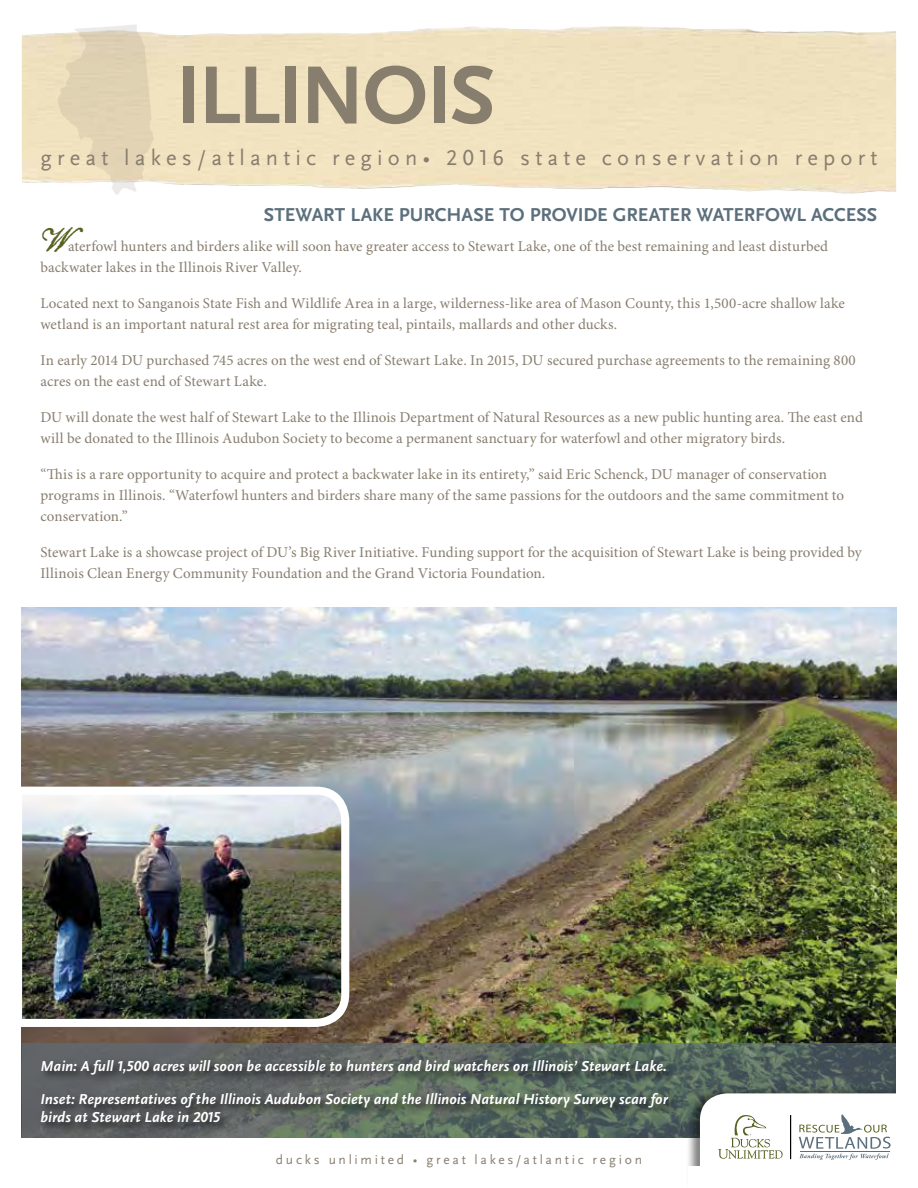
<style>
.page{position:relative;width:918px;height:1188px;background:#fff}
.page>*{position:absolute;margin:0;border:0;box-sizing:border-box;transform-origin:0 0}
.t1{font:700 85.5px "Scala Sans OT";letter-spacing:-.03em;color:#887e6e}
.t2{font:36px "Archive Petite Script";color:#556221}
.t3{font:22.5px "Scala Sans OT";letter-spacing:.23em;color:#887e6f}
.t4{font:700 19.5px "Scala Sans OT";letter-spacing:-.005em;color:#5c6f7c}
.t5{font:15px/21px "Minion Pro";letter-spacing:.005em;color:#887e6f}
.t6{font:italic 700 15px/18px "Scala Sans OT";letter-spacing:.005em;color:#fff}
.t7{font:13.5px "Scala Sans OT";letter-spacing:.205em;color:#887e6f}
</style>
<div class="page">
<div style="left:19px;top:19px;width:879px;height:177px;background:#884e00;opacity:.05"></div>
<img style="left:22px;top:608px;width:874px;height:435px">
<svg style="left:22px;top:1043px;width:874px;height:95px;background:#596561"></svg>
<div style="left:39px;top:1057px;width:641px;height:77px;background:#000;opacity:.75"></div>
<svg style="left:58px;top:24px;width:96px;height:171px;background:#e6dabe"></svg>
<div style="left:685px;top:1086px;width:233px;height:102px;background:#000;opacity:.5"></div>
<div style="left:896px;top:980px;width:22px;height:208px;background:#fff"></div>
<div style="left:7px;top:0;width:350px;height:22px;background:#fff"></div>
<svg style="left:700px;top:1093px;width:196px;height:73px"></svg>
<hr style="left:790px;top:1115px;width:1px;height:44px;background:#000">
<div style="left:688px;top:1166px;width:208px;height:22px;background:#fff"></div>
<img style="left:21px;top:783px;width:332px;height:248px">
<h1 class="t1" style="left:176px;top:47px;width:322px">ILLINOIS</h1>
<h3 class="t3" style="left:40px;top:146px;width:838px">great lakes/atlantic region• 2016 state conservation report</h3>
<h3 class="t4" style="left:264px;top:204px;width:615px">STEWART LAKE PURCHASE TO PROVIDE GREATER WATERFOWL ACCESS</h3>
<h2 class="t2" style="left:40px;top:226px;width:44px">W</h2>
<p class="t5" style="left:41px;top:236px;width:789px;text-indent:28px">aterfowl hunters and birders alike will soon have greater access to Stewart Lake, one of the best remaining and least disturbed backwater lakes in the Illinois River Valley.</p>
<p class="t5" style="left:41px;top:293px;width:806px">Located next to Sanganois State Fish and Wildlife Area in a large, wilderness-like area of Mason County, this 1,500-acre shallow lake wetland is an important natural rest area for migrating teal, pintails, mallards and other ducks.</p>
<p class="t5" style="left:41px;top:350px;width:817px">In early 2014 DU purchased 745 acres on the west end of Stewart Lake. In 2015, DU secured purchase agreements to the remaining 800 acres on the east end of Stewart Lake.</p>
<p class="t5" style="left:41px;top:407px;width:824px">DU will donate the west half of Stewart Lake to the Illinois Department of Natural Resources as a new public hunting area. The east end will be donated to the Illinois Audubon Society to become a permanent sanctuary for waterfowl and other migratory birds.</p>
<p class="t5" style="left:41px;top:464px;width:805px">“This is a rare opportunity to acquire and protect a backwater lake in its entirety,” said Eric Schenck, DU manager of conservation programs in Illinois. “Waterfowl hunters and birders share many of the same passions for the outdoors and the same commitment to conservation.”</p>
<p class="t5" style="left:41px;top:542px;width:823px">Stewart Lake is a showcase project of DU’s Big River Initiative. Funding support for the acquisition of Stewart Lake is being provided by<br>Illinois Clean Energy Community Foundation and the Grand Victoria Foundation.</p>
<p class="t6" style="left:40px;top:1057px;width:628px">Main: A full 1,500 acres will soon be accessible to hunters and bird watchers on Illinois’ Stewart Lake.</p>
<p class="t6" style="left:40px;top:1090px;width:629px">Inset: Representatives of the Illinois Audubon Society and the Illinois Natural History Survey scan for birds at Stewart Lake in 2015</p>
<p class="t7" style="left:276px;top:1153px;width:368px">ducks unlimited • great lakes/atlantic region</p>
</div>
